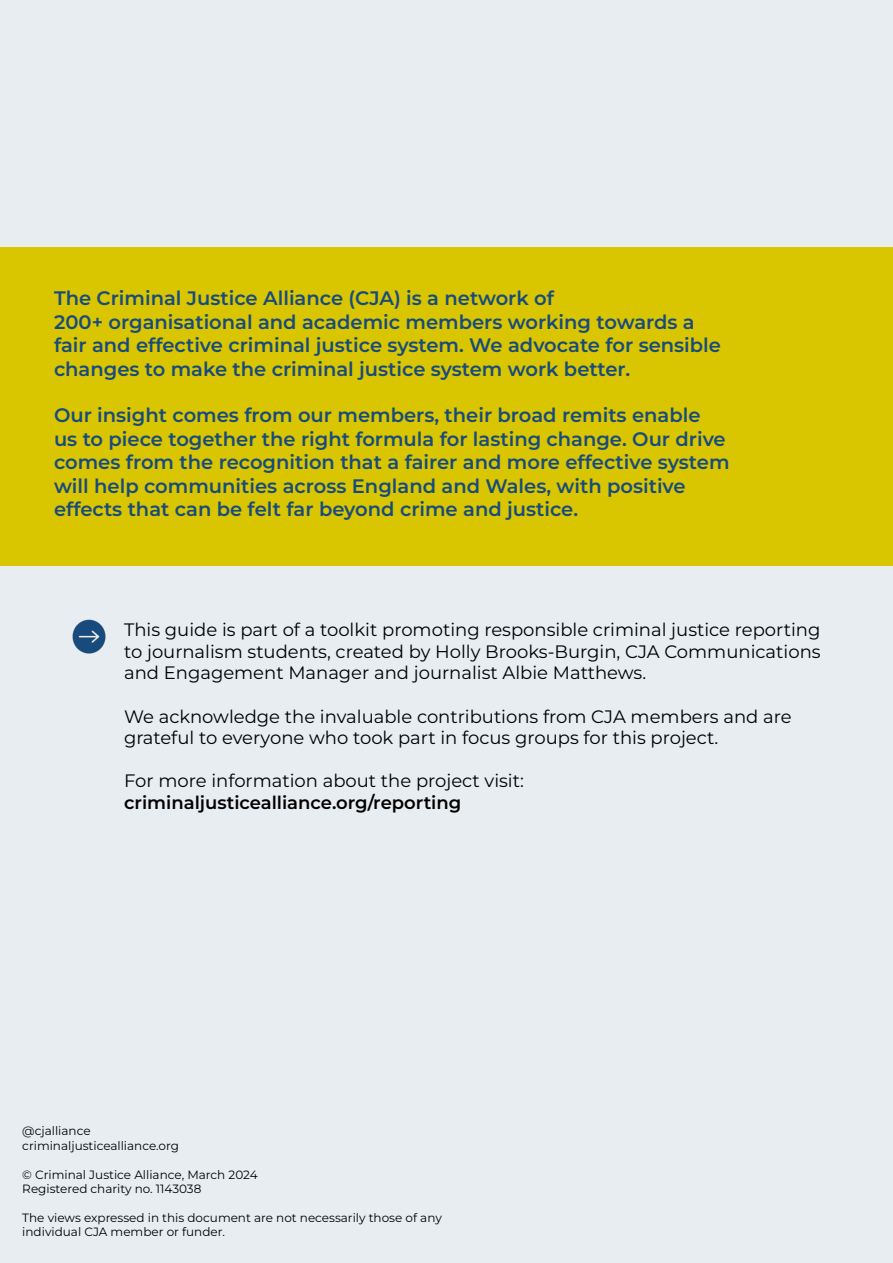
<style>
.page{position:relative;width:893px;height:1263px;background:#e8edf2}
.page>*{position:absolute;margin:0;border:0;box-sizing:border-box;transform-origin:0 0}
.t1{font:600 19.5px/23.4px "Montserrat";color:#184b7d}
.t2{font:100 18px/21.6px "Montserrat";color:#000;text-align:justify}
.t3{font:600 18px "Montserrat";color:#000}
.t4{font:100 12px/14.4px "Montserrat";color:#000}
</style>
<div class="page">
<div style="left:0;top:247px;width:893px;height:319px;background:#d9c600"></div>
<img style="left:72px;top:619px;width:34px;height:35px">
<p class="t1" style="left:54px;top:286px;width:668px">The Criminal Justice Alliance (CJA) is a network of<br>200+ organisational and academic members working towards a fair and effective criminal justice system. We advocate for sensible changes to make the criminal justice system work better.</p>
<p class="t1" style="left:54px;top:403px;width:677px">Our insight comes from our members, their broad remits enable<br>us to piece together the right formula for lasting change. Our drive comes from the recognition that a fairer and more effective system will help communities across England and Wales, with positive effects that can be felt far beyond crime and justice.</p>
<p class="t2" style="left:124px;top:618px;width:698px">This guide is part of a toolkit promoting responsible criminal justice reporting to journalism students, created by Holly Brooks-Burgin, CJA Communications and Engagement Manager and journalist Albie Matthews.</p>
<p class="t2" style="left:124px;top:705px;width:669px">We acknowledge the invaluable contributions from CJA members and are grateful to everyone who took part in focus groups for this project.</p>
<p class="t2" style="left:124px;top:770px;width:401px">For more information about the project visit:</p>
<p class="t3" style="left:124px;top:790px;width:339px">criminaljusticealliance.org/reporting</p>
<p class="t4" style="left:22px;top:1123px;width:158px">@cjalliance criminaljusticealliance.org</p>
<p class="t4" style="left:22px;top:1167px;width:237px">© Criminal Justice Alliance, March 2024<br>Registered charity no. 1143038</p>
<p class="t4" style="left:22px;top:1210px;width:421px">The views expressed in this document are not necessarily those of any individual CJA member or funder.</p>
</div>
